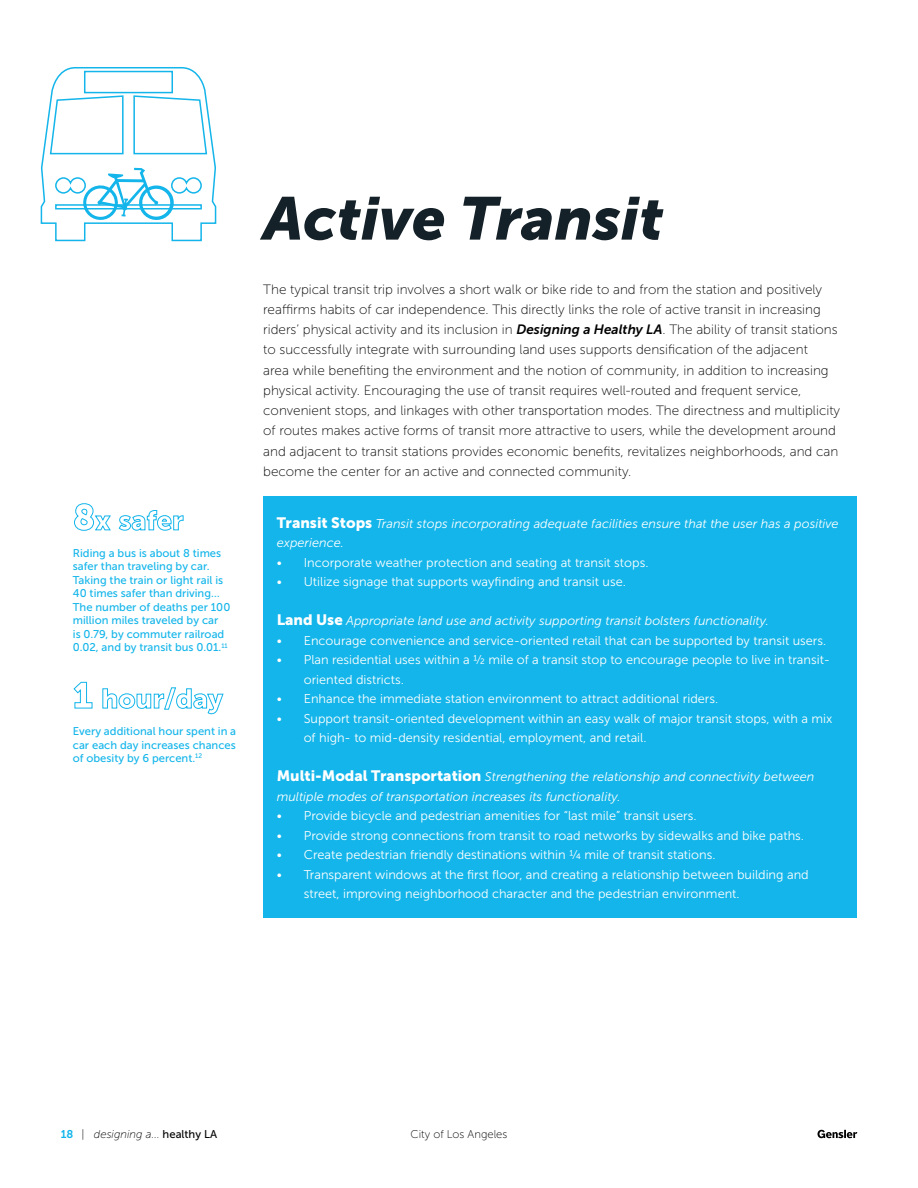
<style>
.page{position:relative;width:918px;height:1188px;background:#fff}
.page>*{position:absolute;margin:0;border:0;box-sizing:border-box;transform-origin:0 0}
.t1{font:italic 60px "Museo Sans 900";color:#152128}
.t2{font:13.5px/20.2px "Museo Sans 100";color:#000}
.t3{font:12.75px/19.5px "Museo Sans 300";color:#fff}
.t4{font:italic 12.75px/19.5px "Museo Sans 300";color:#fff}
.t5{font:11.25px/13.5px "Museo Sans 500";color:#13b5ea}
.t6{font:italic 11.25px "Museo Sans 100";color:#000}
.t7{font:11.25px "Museo Sans 100";color:#000}
.s1{font-family:"Museo Sans 700";font-style:italic}
.s2{font-family:"Museo Sans 900";font-style:normal;font-size:15px}
.s3{font-family:"Museo Sans 700";font-style:normal;color:#13b5ea}
.s4{font-style:normal}
.s5{font-family:"Museo Sans 500";font-style:normal}
</style>
<div class="page">
<svg style="left:818px;top:1130px;width:39px;height:8px"></svg>
<div style="left:263px;top:496px;width:594px;height:422px;background:#13b5ea"></div>
<svg style="left:74px;top:503px;width:37px;height:28px"></svg>
<svg style="left:118px;top:510px;width:66px;height:21px"></svg>
<svg style="left:73px;top:682px;width:20px;height:27px"></svg>
<svg style="left:102px;top:687px;width:122px;height:27px"></svg>
<svg style="left:40px;top:67px;width:177px;height:175px"></svg>
<h1 class="t1" style="left:263px;top:185px;width:402px">Active Transit</h1>
<p class="t5" style="left:73px;top:546px;width:159px">Riding a bus is about 8 times safer than traveling by car.<br>Taking the train or light rail is<br>40 times safer than driving…<br>The number of deaths per 100 million miles traveled by car<br>is 0.79, by commuter railroad<br>0.02, and by transit bus 0.01.<sup>11</sup></p>
<p class="t5" style="left:73px;top:724px;width:165px;text-align:justify">Every additional hour spent in a car each day increases chances of obesity by 6 percent.<sup>12</sup></p>
<p class="t2" style="left:263px;top:279px;width:579px">The typical transit trip involves a short walk or bike ride to and from the station and positively reaffirms habits of car independence. This directly links the role of active transit in increasing riders’ physical activity and its inclusion in <span class="s1">Designing a Healthy LA</span>. The ability of transit stations to successfully integrate with surrounding land uses supports densification of the adjacent<br>area while benefiting the environment and the notion of community, in addition to increasing physical activity. Encouraging the use of transit requires well-routed and frequent service, convenient stops, and linkages with other transportation modes. The directness and multiplicity of routes makes active forms of transit more attractive to users, while the development around and adjacent to transit stations provides economic benefits, revitalizes neighborhoods, and can become the center for an active and connected community.</p>
<p class="t4" style="left:277px;top:514px;width:563px"><span class="s2">Transit Stops</span> Transit stops incorporating adequate facilities ensure that the user has a positive experience.</p>
<p class="t3" style="left:277px;top:553px;width:373px">• Incorporate weather protection and seating at transit stops.</p>
<p class="t3" style="left:277px;top:572px;width:351px">• Utilize signage that supports wayfinding and transit use.</p>
<p class="t4" style="left:277px;top:611px;width:494px"><span class="s2">Land Use</span> Appropriate land use and activity supporting transit bolsters functionality.</p>
<p class="t3" style="left:277px;top:631px;width:551px">• Encourage convenience and service-oriented retail that can be supported by transit users.</p>
<p class="t3" style="left:304px;top:650px;width:528px;text-indent:-27px">• Plan residential uses within a ½ mile of a transit stop to encourage people to live in transit&shy;oriented districts.</p>
<p class="t3" style="left:277px;top:689px;width:443px">• Enhance the immediate station environment to attract additional riders.</p>
<p class="t3" style="left:304px;top:709px;width:530px;text-indent:-27px">• Support transit-oriented development within an easy walk of major transit stops, with a mix of high- to mid-density residential, employment, and retail.</p>
<p class="t4" style="left:277px;top:767px;width:539px"><span class="s2">Multi-Modal Transportation</span> Strengthening the relationship and connectivity between multiple modes of transportation increases its functionality.</p>
<p class="t3" style="left:277px;top:806px;width:421px">• Provide bicycle and pedestrian amenities for “last mile” transit users.</p>
<p class="t3" style="left:277px;top:826px;width:529px">• Provide strong connections from transit to road networks by sidewalks and bike paths.</p>
<p class="t3" style="left:277px;top:845px;width:440px">• Create pedestrian friendly destinations within ¼ mile of transit stations.</p>
<p class="t3" style="left:304px;top:865px;width:507px;text-indent:-27px">• Transparent windows at the first floor, and creating a relationship between building and street, improving neighborhood character and the pedestrian environment.</p>
<p class="t6" style="left:61px;top:1128px;width:158px"><span class="s3">18</span> <span class="s4">|</span> designing a... <span class="s5">healthy LA</span></p>
<p class="t7" style="left:411px;top:1128px;width:98px">City of Los Angeles</p>
</div>
